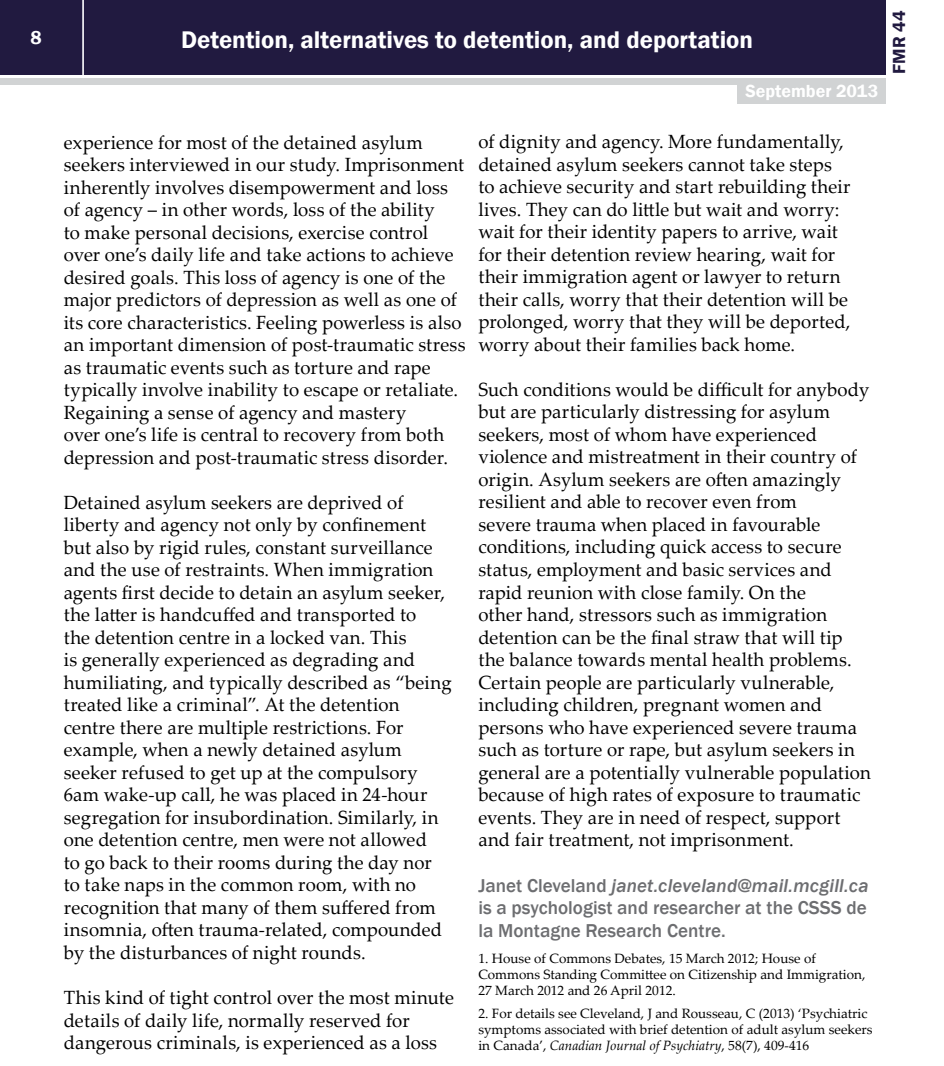
<style>
.page{position:relative;width:944px;height:1066px;background:#fff}
.page>*{position:absolute;margin:0;border:0;box-sizing:border-box;transform-origin:0 0}
.t1{font:600 24.75px "Franklin Gothic";color:#fff}
.t2{font:19.12px/22.5px "Palatino Linotype";letter-spacing:.01em;color:#000}
.t3{font:500 19.12px/22.5px "Franklin Gothic";color:#6d6e71;text-align:justify}
.t4{font:600 19.12px "Franklin Gothic";color:#fff}
.t5{font:600 18px "Franklin Gothic";color:#fff}
.t6{font:600 18px "Franklin Gothic";color:#211a40}
.t7{font:13.5px/16.2px "Palatino Linotype";color:#000}
.s1{font-style:italic}
</style>
<div class="page">
<div style="left:0;top:0;width:886px;height:75px;background:#211a40"></div>
<div style="left:0;top:78px;width:886px;height:7px;background:#d1d3d4"></div>
<hr style="left:82px;top:0;width:2px;height:76px;background:#fff">
<div style="left:737px;top:83px;width:149px;height:20px;background:#d1d3d4"></div>
<p class="t4" style="left:30px;top:26px;width:13px">8</p>
<p class="t1" style="left:181px;top:25px;width:573px">Detention, alternatives to detention, and deportation</p>
<p class="t5" style="left:745px;top:80px;width:134px">September 2013</p>
<p class="t2" style="left:64px;top:130px;width:403px">experience for most of the detained asylum seekers interviewed in our study. Imprisonment inherently involves disempowerment and loss of agency – in other words, loss of the ability<br>to make personal decisions, exercise control over one’s daily life and take actions to achieve desired goals. This loss of agency is one of the major predictors of depression as well as one of its core characteristics. Feeling powerless is also an important dimension of post-traumatic stress as traumatic events such as torture and rape typically involve inability to escape or retaliate.<br>Regaining a sense of agency and mastery<br>over one’s life is central to recovery from both depression and post-traumatic stress disorder.</p>
<p class="t2" style="left:64px;top:490px;width:389px">Detained asylum seekers are deprived of liberty and agency not only by confinement but also by rigid rules, constant surveillance and the use of restraints. When immigration agents first decide to detain an asylum seeker, the latter is handcuffed and transported to<br>the detention centre in a locked van. This<br>is generally experienced as degrading and humiliating, and typically described as “being treated like a criminal”. At the detention centre there are multiple restrictions. For example, when a newly detained asylum seeker refused to get up at the compulsory 6am wake-up call, he was placed in 24-hour segregation for insubordination. Similarly, in one detention centre, men were not allowed<br>to go back to their rooms during the day nor to take naps in the common room, with no recognition that many of them suffered from insomnia, often trauma-related, compounded by the disturbances of night rounds.</p>
<p class="t2" style="left:64px;top:985px;width:392px">This kind of tight control over the most minute details of daily life, normally reserved for dangerous criminals, is experienced as a loss</p>
<p class="t2" style="left:478px;top:130px;width:374px">of dignity and agency. More fundamentally, detained asylum seekers cannot take steps to achieve security and start rebuilding their lives. They can do little but wait and worry: wait for their identity papers to arrive, wait for their detention review hearing, wait for their immigration agent or lawyer to return their calls, worry that their detention will be prolonged, worry that they will be deported, worry about their families back home.</p>
<p class="t2" style="left:478px;top:377px;width:394px">Such conditions would be difficult for anybody but are particularly distressing for asylum seekers, most of whom have experienced violence and mistreatment in their country of origin. Asylum seekers are often amazingly resilient and able to recover even from<br>severe trauma when placed in favourable conditions, including quick access to secure status, employment and basic services and rapid reunion with close family. On the<br>other hand, stressors such as immigration detention can be the final straw that will tip the balance towards mental health problems.<br>Certain people are particularly vulnerable, including children, pregnant women and persons who have experienced severe trauma such as torture or rape, but asylum seekers in general are a potentially vulnerable population because of high rates of exposure to traumatic events. They are in need of respect, support and fair treatment, not imprisonment.</p>
<p class="t3" style="left:478px;top:874px;width:392px">Janet Cleveland <span class="s1">janet.cleveland@mail.mcgill.ca </span>is a psychologist and researcher at the CSSS de la Montagne Research Centre.</p>
<p class="t7" style="left:478px;top:949px;width:389px">1. House of Commons Debates, 15 March 2012; House of<br>Commons Standing Committee on Citizenship and Immigration,<br>27 March 2012 and 26 April 2012.</p>
<p class="t7" style="left:478px;top:1004px;width:396px">2. For details see Cleveland, J and Rousseau, C (2013) ‘Psychiatric symptoms associated with brief detention of adult asylum seekers in Canada’, <span class="s1">Canadian Journal of Psychiatry</span>, 58(7), 409-416</p>
<p class="t6" style="left:888px;top:73px;width:65px;rotate:-90deg">FMR 44</p>
</div>
